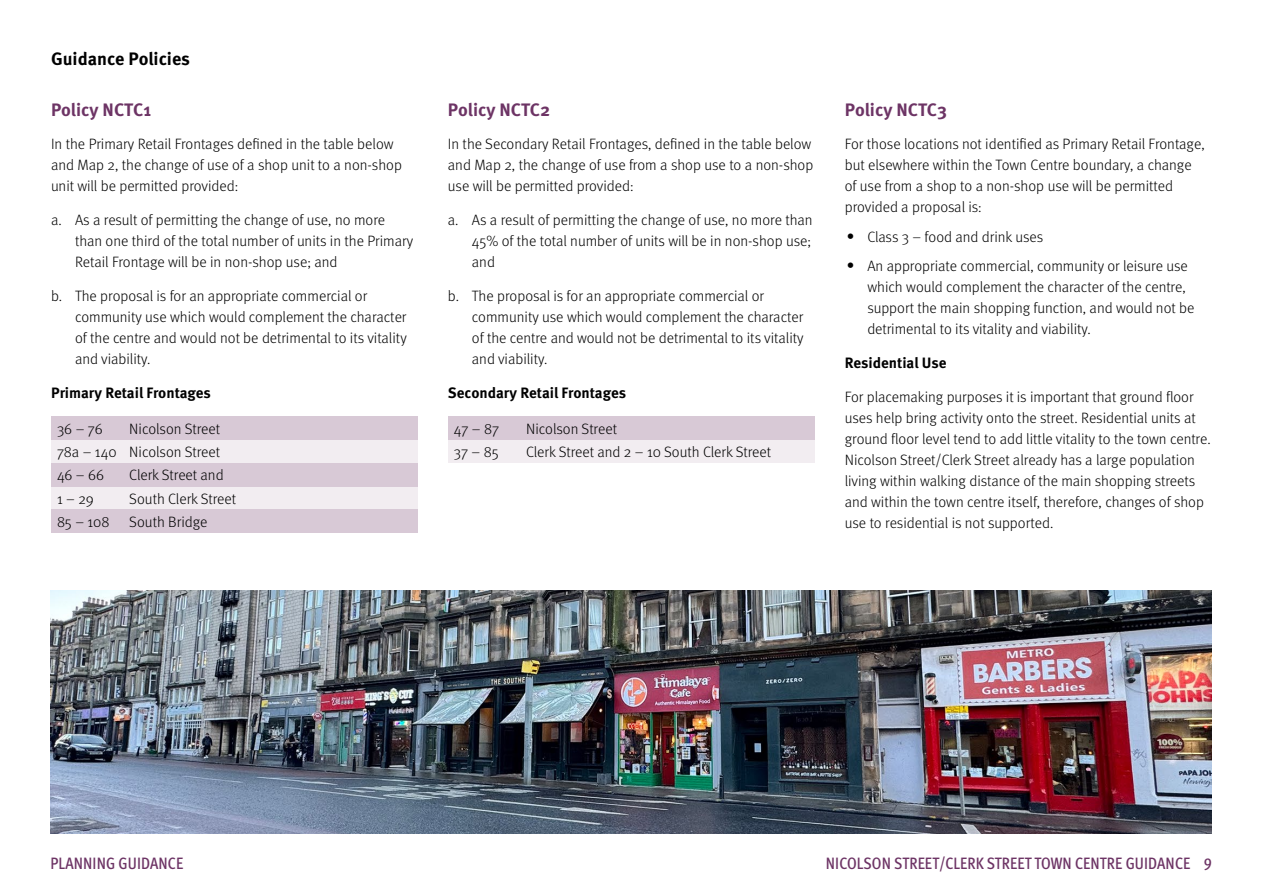
<style>
.page{position:relative;width:1263px;height:893px;background:#fff}
.page>*{position:absolute;margin:0;border:0;box-sizing:border-box;transform-origin:0 0}
.t1{font:700 18px "Meta Pro";color:#6d3465}
.t2{font:700 18px "Meta Pro";color:#000}
.t3{font:500 condensed 16.5px "Meta Pro";letter-spacing:.01em;color:#6d3465}
.t4{font:300 15px/21px "Meta Pro";color:#000}
.t5{font:700 15px "Meta Pro";letter-spacing:-.005em;color:#000}
.s1{font-family:"Arial";font-weight:900;font-size:16.5px}
</style>
<div class="page">
<div style="left:123px;top:486px;width:295px;height:24px;background:#f2edf1"></div>
<div style="left:51px;top:486px;width:72px;height:24px;background:#f2edf1"></div>
<div style="left:123px;top:440px;width:295px;height:23px;background:#f2edf1"></div>
<div style="left:51px;top:440px;width:72px;height:23px;background:#f2edf1"></div>
<div style="left:123px;top:510px;width:295px;height:23px;background:#d8c9d6"></div>
<div style="left:51px;top:510px;width:72px;height:23px;background:#d8c9d6"></div>
<div style="left:123px;top:463px;width:295px;height:23px;background:#d8c9d6"></div>
<div style="left:51px;top:463px;width:72px;height:23px;background:#d8c9d6"></div>
<div style="left:123px;top:416px;width:295px;height:24px;background:#d8c9d6"></div>
<div style="left:51px;top:416px;width:72px;height:24px;background:#d8c9d6"></div>
<div style="left:520px;top:440px;width:295px;height:23px;background:#f2edf1"></div>
<div style="left:448px;top:440px;width:72px;height:23px;background:#f2edf1"></div>
<div style="left:520px;top:416px;width:295px;height:24px;background:#d8c9d6"></div>
<div style="left:448px;top:416px;width:72px;height:24px;background:#d8c9d6"></div>
<img style="left:50px;top:590px;width:1162px;height:243px">
<h3 class="t2" style="left:51px;top:44px;width:141px">Guidance Policies</h3>
<h4 class="t1" style="left:51px;top:95px;width:102px">Policy NCTC1</h4>
<p class="t4" style="left:51px;top:133px;width:352px">In the Primary Retail Frontages defned in the table below and Map 2, the change of use of a shop unit to a non-shop unit will be permitted provided:</p>
<p class="t4" style="left:75px;top:209px;width:340px;text-indent:-24px">a. As a result of permitting the change of use, no more than one third of the total number of units in the Primary<br>Retail Frontage will be in non-shop use; and</p>
<p class="t4" style="left:75px;top:284px;width:333px;text-indent:-24px">b. The proposal is for an appropriate commercial or community use which would complement the character of the centre and would not be detrimental to its vitality and viability.</p>
<h4 class="t5" style="left:51px;top:381px;width:161px">Primary Retail Frontages</h4>
<p class="t4" style="left:57px;top:417px;width:47px">36 – 76</p>
<p class="t4" style="left:129px;top:417px;width:92px">Nicolson Street</p>
<p class="t4" style="left:57px;top:441px;width:165px">78a – 140 Nicolson Street</p>
<p class="t4" style="left:57px;top:464px;width:49px">46 – 66</p>
<p class="t4" style="left:129px;top:464px;width:96px">Clerk Street and</p>
<p class="t4" style="left:57px;top:487px;width:38px">1 – 29</p>
<p class="t4" style="left:129px;top:487px;width:108px">South Clerk Street</p>
<p class="t4" style="left:57px;top:511px;width:54px">85 – 108</p>
<p class="t4" style="left:129px;top:511px;width:80px">South Bridge</p>
<h4 class="t1" style="left:448px;top:95px;width:104px">Policy NCTC2</h4>
<p class="t4" style="left:448px;top:133px;width:367px">In the Secondary Retail Frontages, defned in the table below and Map 2, the change of use from a shop use to a non-shop use will be permitted provided:</p>
<p class="t4" style="left:472px;top:209px;width:342px;text-align:justify;text-indent:-24px">a. As a result of permitting the change of use, no more than 45% of the total number of units will be in non-shop use; and</p>
<p class="t4" style="left:472px;top:284px;width:333px;text-indent:-24px">b. The proposal is for an appropriate commercial or community use which would complement the character of the centre and would not be detrimental to its vitality and viability.</p>
<h4 class="t5" style="left:448px;top:381px;width:180px">Secondary Retail Frontages</h4>
<p class="t4" style="left:454px;top:417px;width:47px">47 – 87</p>
<p class="t4" style="left:526px;top:417px;width:92px">Nicolson Street</p>
<p class="t4" style="left:454px;top:441px;width:46px">37 – 85</p>
<p class="t4" style="left:526px;top:441px;width:246px">Clerk Street and 2 – 10 South Clerk Street</p>
<h4 class="t1" style="left:845px;top:95px;width:104px">Policy NCTC3</h4>
<p class="t4" style="left:845px;top:133px;width:361px">For those locations not identifed as Primary Retail Frontage, but elsewhere within the Town Centre boundary, a change of use from a shop to a non-shop use will be permitted provided a proposal is:</p>
<p class="t4" style="left:846px;top:225px;width:198px"><span class="s1">•</span> Class 3 – food and drink uses</p>
<p class="t4" style="left:867px;top:255px;width:329px;text-indent:-21px"><span class="s1">•</span> An appropriate commercial, community or leisure use which would complement the character of the centre, support the main shopping function, and would not be detrimental to its vitality and viability.</p>
<h4 class="t5" style="left:845px;top:351px;width:103px">Residential Use</h4>
<p class="t4" style="left:845px;top:385px;width:367px">For placemaking purposes it is important that ground floor uses help bring activity onto the street. Residential units at ground floor level tend to add little vitality to the town centre.<br>Nicolson Street/Clerk Street already has a large population living within walking distance of the main shopping streets and within the town centre itself, therefore, changes of shop use to residential is not supported.</p>
<p class="t3" style="left:50px;top:850px;width:134px">PLANNING GUIDANCE</p>
<p class="t3" style="left:826px;top:850px;width:388px">NICOLSON STREET/CLERK STREET TOWN CENTRE GUIDANCE 9</p>
</div>
